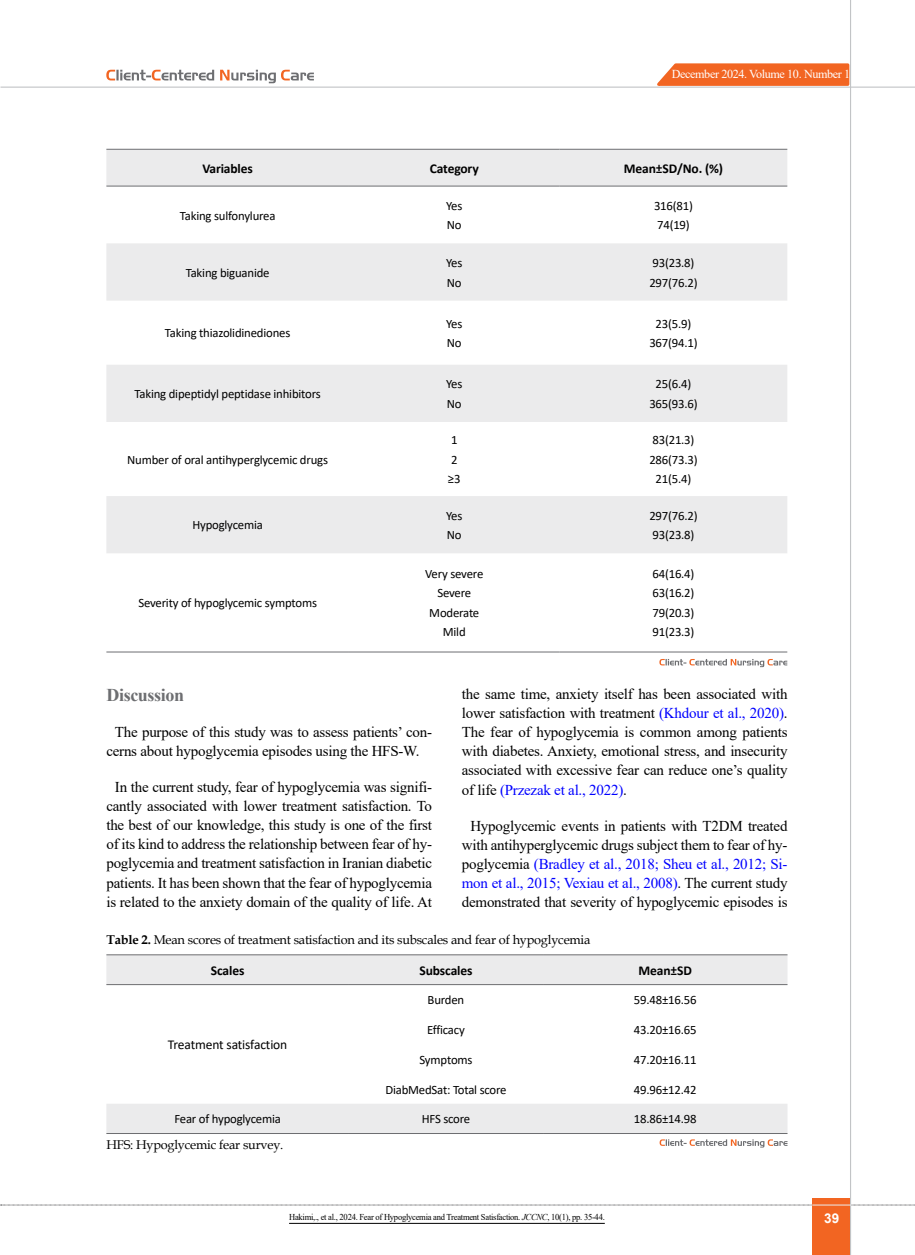
<style>
.page{position:relative;width:915px;height:1255px;background:#fff}
.page>*{position:absolute;margin:0;border:0;box-sizing:border-box;transform-origin:0 0}
.t1{font:700 18px "Times New Roman";letter-spacing:-.02em;color:#6d6e71}
.t2{font:15px/19px "Times New Roman";letter-spacing:-.015em;color:#000;text-align:center}
.t3{font:700 13.5px "Calibri";letter-spacing:-.01em;color:#000}
.t4{font:13.5px "Calibri";letter-spacing:-.01em;color:#000}
.t5{font:700 13.5px "Arial";color:#fff}
.t6{font:12.75px/19.5px "Calibri";letter-spacing:-.015em;color:#000}
.t7{font:12.75px "Book Antiqua";letter-spacing:-.015em;color:#000}
.t8{font:12.15px "Times New Roman";letter-spacing:-.03em;color:#fff}
.t9{font:9px "Times New Roman";letter-spacing:-.03em;color:#000;scale:.95 1}
.s1{color:#00f}
.s2{font-weight:700}
.s3{font-style:italic}
</style>
<div class="page">
<svg style="left:1px;top:1204px;width:914px;height:1px"></svg>
<div style="left:812px;top:1198px;width:38px;height:56px;background:#f26522"></div>
<hr style="left:849px;top:0;width:1px;height:1254px;background:#c2c4c6">
<hr style="left:1px;top:87px;width:913px;height:1px;background:#c2c4c6">
<hr style="left:812px;top:1204px;width:38px;height:1px;background:#ebebec">
<svg style="left:651px;top:62px;width:199px;height:25px;background:#f37d45"></svg>
<svg style="left:220px;top:70px;width:94px;height:13px"></svg>
<svg style="left:106px;top:70px;width:108px;height:10px"></svg>
<svg style="left:106px;top:955px;width:681px;height:178px"></svg>
<hr style="left:106px;top:1133px;width:243px;height:1px;background:#6d6e71">
<hr style="left:349px;top:1133px;width:194px;height:1px;background:#6d6e71">
<hr style="left:543px;top:1133px;width:244px;height:1px;background:#6d6e71">
<hr style="left:106px;top:954px;width:243px;height:1px;background:#6d6e71">
<hr style="left:349px;top:954px;width:194px;height:1px;background:#6d6e71">
<hr style="left:543px;top:954px;width:244px;height:1px;background:#6d6e71">
<hr style="left:106px;top:984px;width:243px;height:1px;background:#6d6e71">
<hr style="left:349px;top:984px;width:194px;height:1px;background:#6d6e71">
<hr style="left:543px;top:984px;width:244px;height:1px;background:#6d6e71">
<svg style="left:659px;top:1139px;width:128px;height:8px"></svg>
<hr style="left:289px;top:1222px;width:315px;height:1px;background:#000">
<svg style="left:106px;top:150px;width:681px;height:403px;fill:#ebebec"></svg>
<hr style="left:106px;top:149px;width:243px;height:1px;background:#6d6e71">
<hr style="left:349px;top:149px;width:210px;height:1px;background:#6d6e71">
<hr style="left:559px;top:149px;width:228px;height:1px;background:#6d6e71">
<hr style="left:106px;top:186px;width:243px;height:1px;background:#6d6e71">
<hr style="left:349px;top:186px;width:210px;height:1px;background:#6d6e71">
<hr style="left:559px;top:186px;width:228px;height:1px;background:#6d6e71">
<hr style="left:106px;top:651px;width:243px;height:1px;background:#6d6e71">
<hr style="left:349px;top:651px;width:210px;height:1px;background:#6d6e71">
<hr style="left:559px;top:651px;width:228px;height:1px;background:#6d6e71">
<svg style="left:659px;top:659px;width:128px;height:8px"></svg>
<p class="t8" style="left:671px;top:65px;width:180px">December 2024. Volume 10. Number 1</p>
<p class="t3" style="left:202px;top:159px;width:52px">Variables</p>
<p class="t3" style="left:429px;top:159px;width:50px">Category</p>
<p class="t3" style="left:623px;top:159px;width:101px">Mean±SD/No. (%)</p>
<p class="t6" style="left:180px;top:205px;width:97px">Taking sulfonylurea</p>
<p class="t6" style="left:446px;top:196px;width:18px">Yes<br>No</p>
<p class="t6" style="left:653px;top:196px;width:40px">316(81)<br>74(19)</p>
<p class="t6" style="left:186px;top:262px;width:85px">Taking biguanide</p>
<p class="t6" style="left:446px;top:253px;width:18px">Yes<br>No</p>
<p class="t6" style="left:649px;top:253px;width:50px">93(23.8)<br>297(76.2)</p>
<p class="t6" style="left:165px;top:323px;width:127px">Taking thiazolidinediones</p>
<p class="t6" style="left:446px;top:313px;width:18px">Yes<br>No</p>
<p class="t6" style="left:649px;top:313px;width:50px;text-align:center">23(5.9)<br>367(94.1)</p>
<p class="t6" style="left:134px;top:384px;width:188px">Taking dipeptidyl peptidase inhibitors</p>
<p class="t6" style="left:446px;top:374px;width:18px">Yes<br>No</p>
<p class="t6" style="left:649px;top:374px;width:50px;text-align:center">25(6.4)<br>365(93.6)</p>
<p class="t6" style="left:127px;top:449px;width:202px">Number of oral antihyperglycemic drugs</p>
<p class="t6" style="left:448px;top:430px;width:14px">1<br>2 ≥3</p>
<p class="t6" style="left:649px;top:430px;width:50px;text-align:center">83(21.3)<br>286(73.3)<br>21(5.4)</p>
<p class="t6" style="left:192px;top:515px;width:72px">Hypoglycemia</p>
<p class="t6" style="left:446px;top:505px;width:18px">Yes<br>No</p>
<p class="t6" style="left:649px;top:505px;width:50px">297(76.2)<br>93(23.8)</p>
<p class="t6" style="left:138px;top:593px;width:180px">Severity of hypoglycemic symptoms</p>
<p class="t6" style="left:425px;top:563px;width:60px;text-align:center">Very severe<br>Severe<br>Moderate<br>Mild</p>
<p class="t6" style="left:652px;top:563px;width:43px;text-align:justify">64(16.4)<br>63(16.2)<br>79(20.3)<br>91(23.3)</p>
<p class="t2" style="left:461px;top:684px;width:327px;text-align:justify">the same time, anxiety itself has been associated with lower satisfaction with treatment <span class="s1">(Khdour et al., 2020)</span>.<br>The fear of hypoglycemia is common among patients with diabetes. Anxiety, emotional stress, and insecurity associated with excessive fear can reduce one’s quality of life <span class="s1">(Przezak et al., 2022)</span>.</p>
<p class="t2" style="left:461px;top:815px;width:327px">Hypoglycemic events in patients with T2DM treated with antihyperglycemic drugs subject them to fear of hy&shy;poglycemia <span class="s1">(Bradley et al., 2018; Sheu et al., 2012; Si&shy;mon et al., 2015; Vexiau et al., 2008)</span>. The current study demonstrated that severity of hypoglycemic episodes is</p>
<p class="t7" style="left:106px;top:930px;width:485px"><span class="s2">Table 2.</span> Mean scores of treatment satisfaction and its subscales and fear of hypoglycemia</p>
<p class="t3" style="left:211px;top:960px;width:35px">Scales</p>
<p class="t3" style="left:419px;top:960px;width:54px">Subscales</p>
<p class="t3" style="left:638px;top:960px;width:55px">Mean±SD</p>
<p class="t1" style="left:106px;top:682px;width:79px">Discussion</p>
<p class="t2" style="left:106px;top:722px;width:327px;text-align:left;text-indent:9px">The purpose of this study was to assess patients’ con&shy;cerns about hypoglycemia episodes using the HFS-W.</p>
<p class="t2" style="left:106px;top:777px;width:327px">In the current study, fear of hypoglycemia was signifi&shy;cantly associated with lower treatment satisfaction. To the best of our knowledge, this study is one of the first of its kind to address the relationship between fear of hy&shy;poglycemia and treatment satisfaction in Iranian diabetic patients. It has been shown that the fear of hypoglycemia is related to the anxiety domain of the quality of life. At</p>
<p class="t4" style="left:168px;top:1035px;width:121px">Treatment satisfaction</p>
<p class="t6" style="left:427px;top:990px;width:38px">Burden</p>
<p class="t6" style="left:633px;top:990px;width:64px">59.48±16.56</p>
<p class="t6" style="left:427px;top:1019px;width:39px">Efficacy</p>
<p class="t6" style="left:633px;top:1019px;width:64px">43.20±16.65</p>
<p class="t6" style="left:419px;top:1049px;width:55px">Symptoms</p>
<p class="t6" style="left:633px;top:1049px;width:64px">47.20±16.11</p>
<p class="t6" style="left:385px;top:1079px;width:123px">DiabMedSat: Total score</p>
<p class="t6" style="left:633px;top:1079px;width:64px">49.96±12.42</p>
<p class="t6" style="left:174px;top:1108px;width:108px">Fear of hypoglycemia</p>
<p class="t6" style="left:421px;top:1108px;width:50px">HFS score</p>
<p class="t6" style="left:633px;top:1108px;width:64px">18.86±14.98</p>
<p class="t7" style="left:106px;top:1135px;width:178px">HFS: Hypoglycemic fear survey.</p>
<p class="t9" style="left:289px;top:1210px;width:334px">Hakimi,., et al., 2024. Fear of Hypoglycemia and Treatment Satisfaction. <span class="s3">JCCNC</span>, 10(1), pp. 35-44.</p>
<p class="t5" style="left:823px;top:1208px;width:17px">39</p>
</div>
